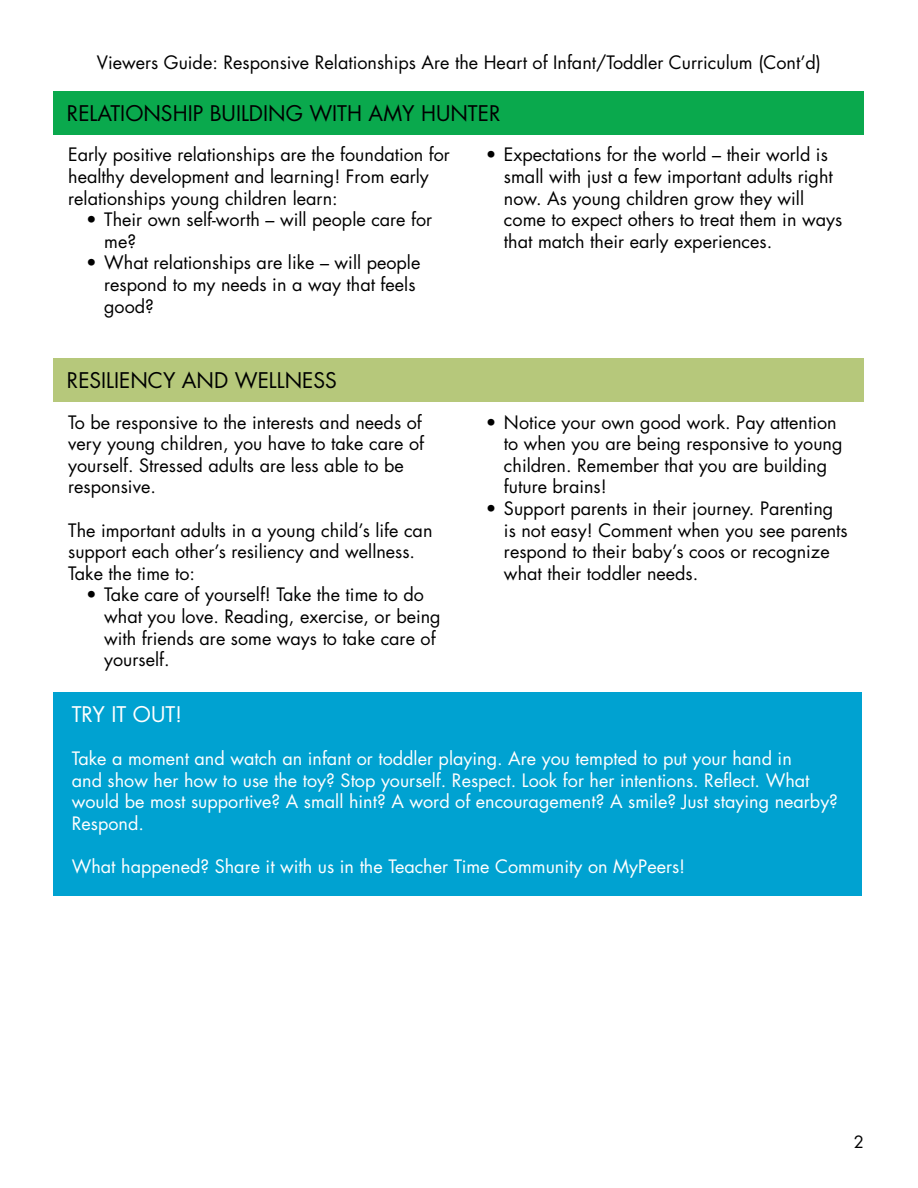
<style>
.page{position:relative;width:918px;height:1188px;background:#fff}
.page>*{position:absolute;margin:0;border:0;box-sizing:border-box;transform-origin:0 0}
.t1{font:21px "Futura Std";color:#000101}
.t2{font:21px "Futura Std";color:#fff}
.t3{font:18px/21.6px "Futura Std";color:#000}
.t4{font:18px/21.6px "Futura Std";color:#fff}
.t5{font:18px "Futura Std";color:#000101}
.t6{font:16.5px "Futura Std";color:#000}
</style>
<div class="page">
<div style="left:54px;top:692px;width:808px;height:204px;background:#00a2d1"></div>
<div style="left:54px;top:91px;width:810px;height:43px;background:#0aa94d"></div>
<div style="left:54px;top:358px;width:810px;height:44px;background:#b6c87b"></div>
<p class="t5" style="left:97px;top:51px;width:726px">Viewers Guide: Responsive Relationships Are the Heart of Infant/Toddler Curriculum (Cont’d)</p>
<h2 class="t1" style="left:67px;top:100px;width:435px">RELATIONSHIP BUILDING WITH AMY HUNTER</h2>
<p class="t3" style="left:68px;top:144px;width:383px">Early positive relationships are the foundation for healthy development and learning! From early relationships young children learn:</p>
<p class="t3" style="left:104px;top:209px;width:330px;text-indent:-18px">• Their own self-worth – will people care for me?</p>
<p class="t3" style="left:104px;top:252px;width:318px;text-indent:-18px">• What relationships are like – will people respond to my needs in a way that feels good?</p>
<p class="t3" style="left:504px;top:144px;width:340px;text-indent:-18px">• Expectations for the world – their world is small with just a few important adults right now. As young children grow they will come to expect others to treat them in ways that match their early experiences.</p>
<h2 class="t1" style="left:67px;top:367px;width:271px">RESILIENCY AND WELLNESS</h2>
<p class="t3" style="left:68px;top:411px;width:357px">To be responsive to the interests and needs of very young children, you have to take care of yourself. Stressed adults are less able to be responsive.</p>
<p class="t3" style="left:68px;top:519px;width:366px">The important adults in a young child’s life can support each other’s resiliency and wellness.<br>Take the time to:</p>
<p class="t3" style="left:104px;top:584px;width:338px;text-indent:-18px">• Take care of yourself! Take the time to do what you love. Reading, exercise, or being with friends are some ways to take care of yourself.</p>
<p class="t3" style="left:504px;top:411px;width:340px;text-indent:-18px">• Notice your own good work. Pay attention to when you are being responsive to young children. Remember that you are building future brains!</p>
<p class="t3" style="left:504px;top:498px;width:345px;text-indent:-18px">• Support parents in their journey. Parenting is not easy! Comment when you see parents respond to their baby’s coos or recognize what their toddler needs.</p>
<h2 class="t2" style="left:72px;top:701px;width:112px">TRY IT OUT!</h2>
<p class="t4" style="left:72px;top:748px;width:768px">Take a moment and watch an infant or toddler playing. Are you tempted to put your hand in<br>and show her how to use the toy? Stop yourself. Respect. Look for her intentions. Reflect. What would be most supportive? A small hint? A word of encouragement? A smile? Just staying nearby?<br>Respond.</p>
<p class="t4" style="left:72px;top:856px;width:615px">What happened? Share it with us in the Teacher Time Community on MyPeers!</p>
<p class="t6" style="left:854px;top:1131px;width:12px">2</p>
</div>
